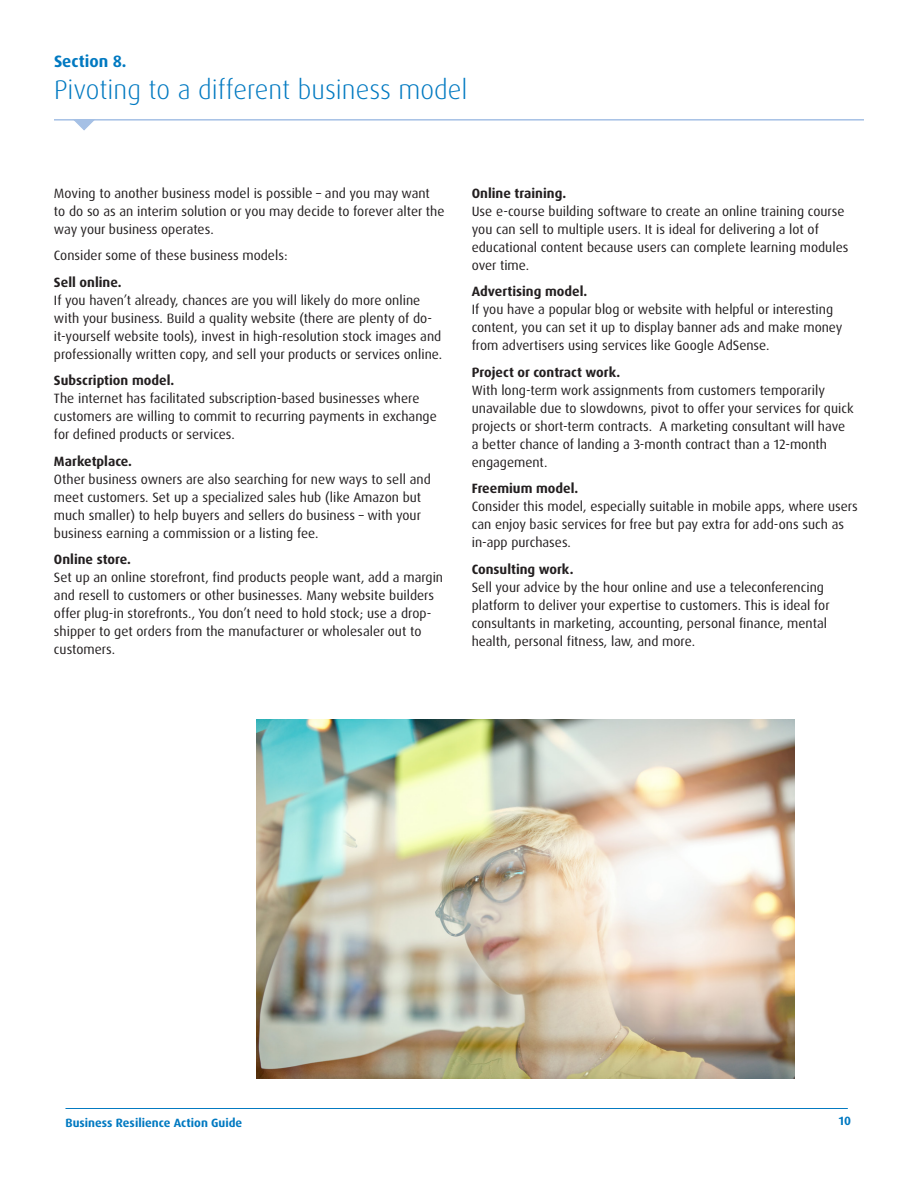
<style>
.page{position:relative;width:918px;height:1188px;background:#fff}
.page>*{position:absolute;margin:0;border:0;box-sizing:border-box;transform-origin:0 0}
.Step_sub_heading{font:300 27px "Dax Pro";color:#0079c1}
.Step_heading{font:700 16.5px "Dax Pro";color:#0079c1}
.t1{font:13.5px/18px "Dax Pro";color:#231f20}
.Heading_2{font:700 13.5px "Dax Pro";color:#231f20}
.t2{font:700 12px "Dax Pro";color:#0079c1}
</style>
<div class="page">
<hr style="left:65px;top:1108px;width:783px;height:1px;background:#0079c1">
<hr style="left:54px;top:119px;width:810px;height:2px;background:#a5c0e5">
<svg style="left:72px;top:120px;width:25px;height:11px"></svg>
<img style="left:256px;top:719px;width:538px;height:359px">
<p class="Step_heading" style="left:54px;top:51px;width:74px">Section 8.</p>
<p class="Step_sub_heading" style="left:54px;top:73px;width:415px">Pivoting to a different business model</p>
<p class="t1" style="left:54px;top:184px;width:392px">Moving to another business model is possible – and you may want to do so as an interim solution or you may decide to forever alter the way your business operates.</p>
<p class="t1" style="left:54px;top:246px;width:235px">Consider some of these business models:</p>
<p class="Heading_2" style="left:54px;top:273px;width:69px">Sell online.</p>
<p class="t1" style="left:54px;top:291px;width:390px">If you haven’t already, chances are you will likely do more online with your business. Build a quality website (there are plenty of do&shy;it-yourself website tools), invest in high-resolution stock images and professionally written copy, and sell your products or services online.</p>
<p class="Heading_2" style="left:54px;top:372px;width:122px">Subscription model.</p>
<p class="t1" style="left:54px;top:389px;width:384px">The internet has facilitated subscription-based businesses where customers are willing to commit to recurring payments in exchange for defined products or services.</p>
<p class="Heading_2" style="left:54px;top:452px;width:80px">Marketplace.</p>
<p class="t1" style="left:54px;top:470px;width:378px">Other business owners are also searching for new ways to sell and meet customers. Set up a specialized sales hub (like Amazon but much smaller) to help buyers and sellers do business – with your business earning a commission or a listing fee.</p>
<p class="Heading_2" style="left:54px;top:551px;width:78px">Online store.</p>
<p class="t1" style="left:54px;top:568px;width:391px">Set up an online storefront, find products people want, add a margin and resell to customers or other businesses. Many website builders offer plug-in storefronts., You don’t need to hold stock; use a drop&shy;shipper to get orders from the manufacturer or wholesaler out to customers.</p>
<p class="Heading_2" style="left:472px;top:184px;width:96px">Online training.</p>
<p class="t1" style="left:472px;top:202px;width:378px">Use e-course building software to create an online training course you can sell to multiple users. It is ideal for delivering a lot of educational content because users can complete learning modules over time.</p>
<p class="Heading_2" style="left:472px;top:283px;width:117px">Advertising model.</p>
<p class="t1" style="left:472px;top:301px;width:372px">If you have a popular blog or website with helpful or interesting content, you can set it up to display banner ads and make money from advertisers using services like Google AdSense.</p>
<p class="Heading_2" style="left:472px;top:363px;width:150px">Project or contract work.</p>
<p class="t1" style="left:472px;top:381px;width:383px">With long-term work assignments from customers temporarily unavailable due to slowdowns, pivot to offer your services for quick projects or short-term contracts. A marketing consultant will have a better chance of landing a 3-month contract than a 12-month engagement.</p>
<p class="Heading_2" style="left:472px;top:480px;width:108px">Freemium model.</p>
<p class="t1" style="left:472px;top:498px;width:388px">Consider this model, especially suitable in mobile apps, where users can enjoy basic services for free but pay extra for add-ons such as in-app purchases.</p>
<p class="Heading_2" style="left:472px;top:560px;width:103px">Consulting work.</p>
<p class="t1" style="left:472px;top:578px;width:359px">Sell your advice by the hour online and use a teleconferencing platform to deliver your expertise to customers. This is ideal for consultants in marketing, accounting, personal finance, mental health, personal fitness, law, and more.</p>
<p class="t2" style="left:65px;top:1115px;width:178px">Business Resilience Action Guide</p>
<p class="t2" style="left:839px;top:1113px;width:14px">10</p>
</div>
